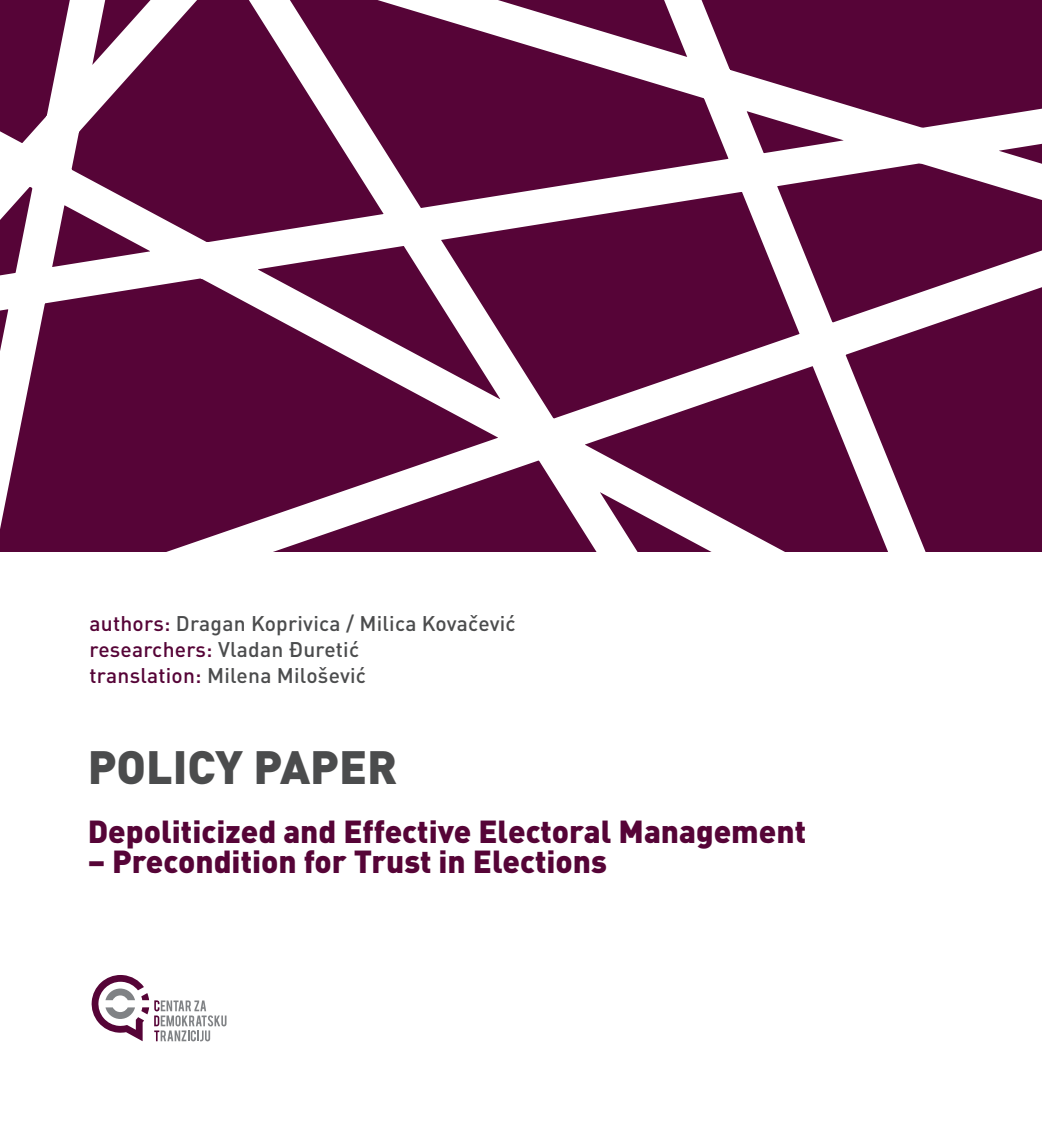
<style>
.page{position:relative;width:1042px;height:1141px;background:#fff}
.page>*{position:absolute;margin:0;border:0;box-sizing:border-box;transform-origin:0 0}
.t1{font:900 46.2px "DIN Pro";color:#4b4c4d}
.t2{font:900 31.5px "DIN Pro";color:#560437}
.t3{font:500 21px/26.2px "DIN Pro";letter-spacing:.01em;color:#4b4c4d}
.s1{color:#560437}
</style>
<div class="page">
<svg style="left:0;top:0;width:1042px;height:551px"></svg>
<svg style="left:91px;top:975px;width:135px;height:66px"></svg>
<p class="t3" style="left:90px;top:608px;width:428px"><span class="s1">authors:</span> Dragan Koprivica / Milica Kovačević <span class="s1">researchers:</span> Vladan Đuretić<br><span class="s1">translation:</span> Milena Milošević</p>
<h1 class="t1" style="left:88px;top:727px;width:311px">POLICY PAPER</h1>
<h2 class="t2" style="left:88px;top:805px;width:720px">Depoliticized and Effective Electoral Management</h2>
<h2 class="t2" style="left:88px;top:834px;width:521px">– Precondition for Trust in Elections</h2>
</div>
